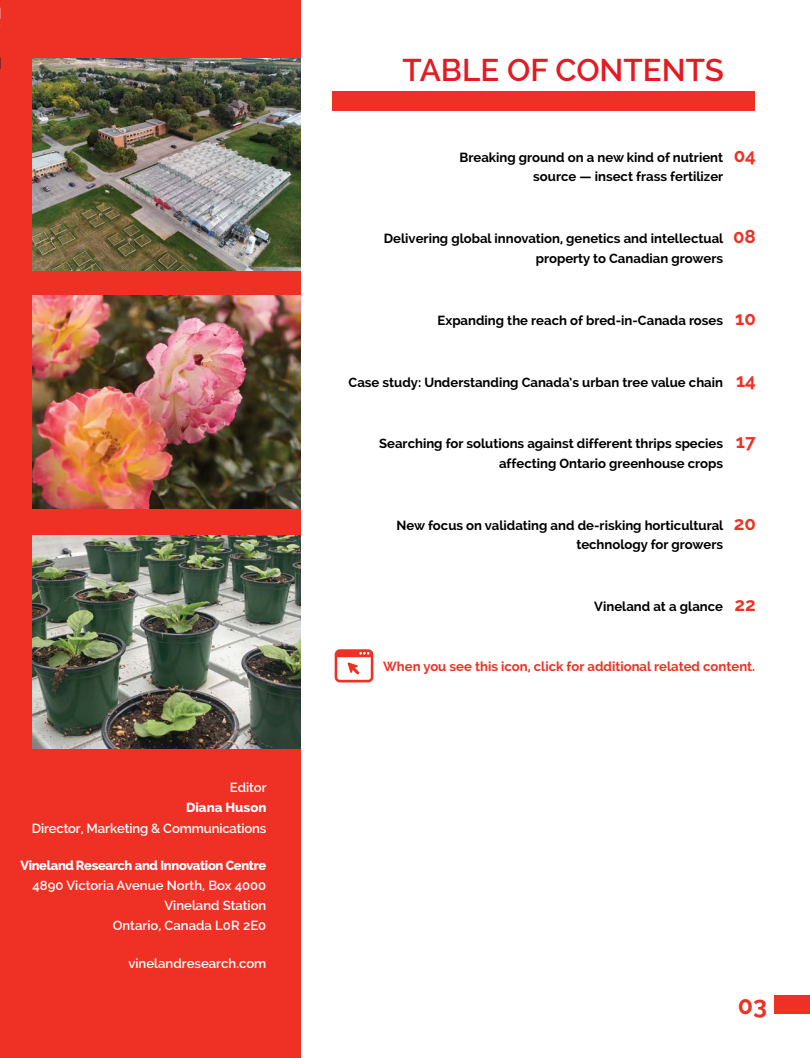
<style>
.page{position:relative;width:810px;height:1058px;background:#fff}
.page>*{position:absolute;margin:0;border:0;box-sizing:border-box;transform-origin:0 0}
.t1{font:600 31.25px "Raleway";color:#e31b23}
.t2{font:700 25px "Raleway";color:#ee3124}
.t3{font:700 13.12px/19.4px "Raleway";color:#000}
.t4{font:600 13.12px/20px "Raleway";color:#fff;text-align:right}
.t5{font:700 13.12px "Raleway";color:#ee3124}
.t6{font:800 13.12px "Raleway";letter-spacing:-.025em;color:#fff}
.t7{font:800 13.12px "Raleway";color:#fff}
.s1{font-size:18.75px;color:#ee3124}
</style>
<div class="page">
<div style="left:775px;top:995px;width:35px;height:18px;background:#ee3124"></div>
<div style="left:0;top:0;width:301px;height:1058px;background:#ee3124"></div>
<div style="left:332px;top:91px;width:422px;height:20px;background:#ee3124"></div>
<img style="left:33px;top:58px;width:268px;height:213px">
<img style="left:33px;top:536px;width:268px;height:212px">
<img style="left:33px;top:296px;width:268px;height:212px">
<svg style="left:0;top:57px;width:1px;height:12px"></svg>
<svg style="left:0;top:0;width:1px;height:27px"></svg>
<svg style="left:335px;top:649px;width:38px;height:33px"></svg>
<p class="t4" style="left:230px;top:778px;width:38px">Editor</p>
<p class="t7" style="left:186px;top:800px;width:82px">Diana Huson</p>
<p class="t4" style="left:32px;top:818px;width:236px">Director, Marketing &amp; Communications</p>
<p class="t6" style="left:20px;top:858px;width:248px">Vineland Research and Innovation Centre</p>
<p class="t4" style="left:33px;top:875px;width:235px">4890 Victoria Avenue North, Box 4000<br>Vineland Station<br>Ontario, Canada L0R 2E0</p>
<p class="t4" style="left:128px;top:953px;width:139px">vinelandresearch.com</p>
<h1 class="t1" style="left:403px;top:52px;width:323px">TABLE OF CONTENTS</h1>
<p class="t3" style="left:533px;top:148px;width:224px;text-indent:-74px">Breaking ground on a new kind of nutrient <span class="s1">04 </span>source — insect frass fertilizer</p>
<p class="t3" style="left:536px;top:229px;width:221px;text-indent:-152px">Delivering global innovation, genetics and intellectual <span class="s1">08 </span>property to Canadian growers</p>
<p class="t3" style="left:438px;top:310px;width:320px">Expanding the reach of bred-in-Canada roses <span class="s1">10</span></p>
<p class="t3" style="left:349px;top:372px;width:409px">Case study: Understanding Canada’s urban tree value chain <span class="s1">14</span></p>
<p class="t3" style="left:499px;top:434px;width:258px;text-indent:-120px">Searching for solutions against different thrips species <span class="s1">17 </span>affecting Ontario greenhouse crops</p>
<p class="t3" style="left:576px;top:515px;width:181px;text-indent:-180px">New focus on validating and de-risking horticultural <span class="s1">20 </span>technology for growers</p>
<p class="t3" style="left:594px;top:596px;width:163px">Vineland at a glance <span class="s1">22</span></p>
<p class="t5" style="left:383px;top:659px;width:374px">When you see this icon, click for additional related content.</p>
<h2 class="t2" style="left:738px;top:990px;width:31px">03</h2>
</div>
